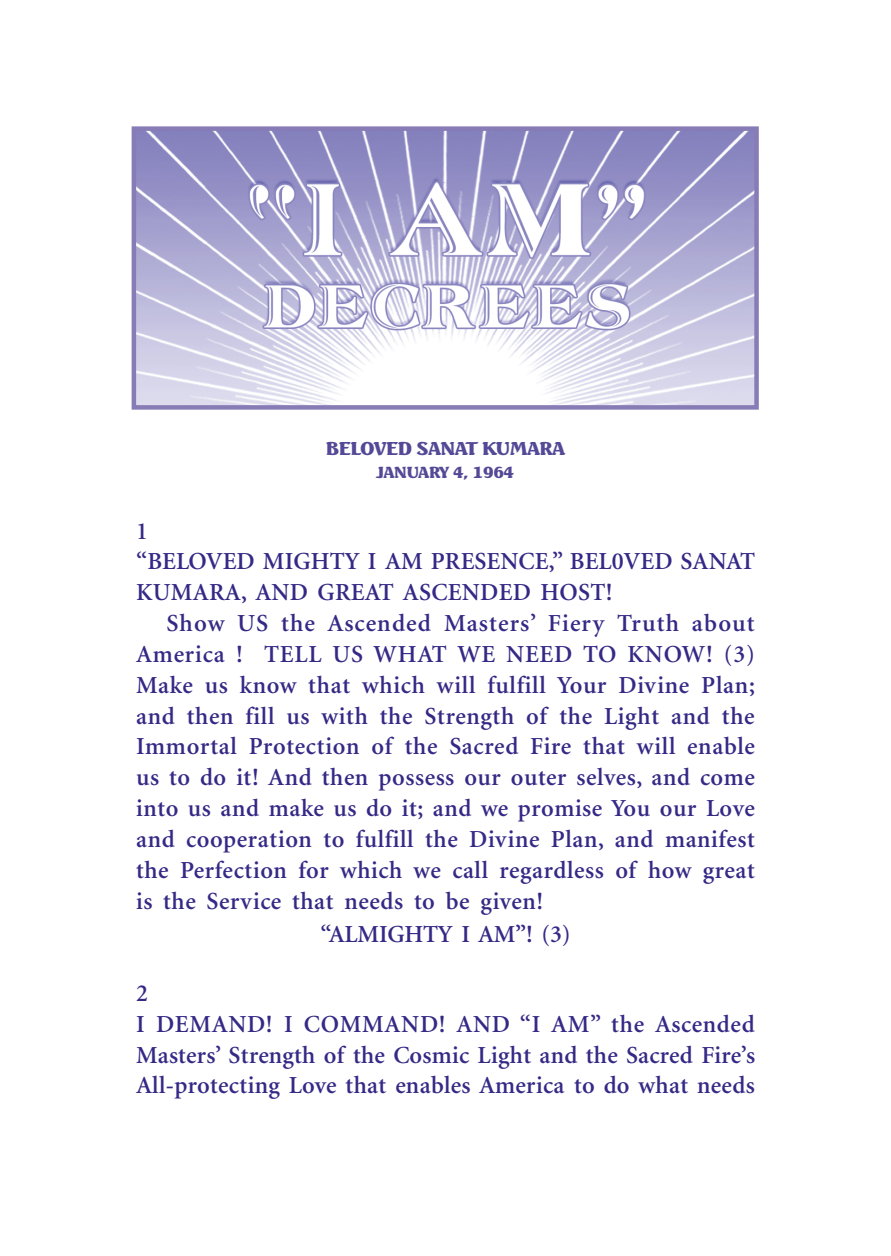
<style>
.page{position:relative;width:891px;height:1256px;background:#fff}
.page>*{position:absolute;margin:0;border:0;box-sizing:border-box;transform-origin:0 0}
._03__BODY__looser{font:600 24.53px/30.8px "Minion";letter-spacing:.02em;color:#352986;text-align:justify}
._03__BODY____10_9_13{font:600 24.53px/30.8px "Minion";letter-spacing:.01em;color:#352986}
._03_DECREE_AlmightyI{font:600 24.53px "Minion";letter-spacing:-.01em;color:#352986}
._03_DECREE___10_9_12{font:600 24.53px "Minion";color:#352986}
._03_DECREEnamehd_sgu{font:800 18px "Seagull BT";letter-spacing:-.045em;color:#544996;scale:1.2 1}
._03_DECREEsubhd_sgul{font:800 15.53px "Seagull BT";letter-spacing:-.045em;color:#544996;scale:1.2 1}
</style>
<div class="page">
<img style="left:137px;top:131px;width:617px;height:273px">
<div style="left:132px;top:126px;width:627px;height:283px;border:4px solid #877cb5"></div>
<p class="_03_DECREEnamehd_sgu" style="left:326px;top:437px;width:201px">BELOVED SANAT KUMARA</p>
<p class="_03_DECREEsubhd_sgul" style="left:377px;top:462px;width:116px">JANUARY 4, 1964</p>
<p class="_03_DECREE___10_9_12" style="left:136px;top:518px;width:13px">1</p>
<p class="_03__BODY____10_9_13" style="left:136px;top:547px;width:620px">“BELOVED MIGHTY I AM PRESENCE,” BEL0VED SANAT<br>KUMARA, AND GREAT ASCENDED HOST!</p>
<p class="_03__BODY__looser" style="left:136px;top:608px;width:620px;text-indent:30px">Show US the Ascended Masters’ Fiery Truth about America ! TELL US WHAT WE NEED TO KNOW! (3)<br>Make us know that which will fulfill Your Divine Plan; and then fill us with the Strength of the Light and the Immortal Protection of the Sacred Fire that will enable us to do it! And then possess our outer selves, and come into us and make us do it; and we promise You our Love and cooperation to fulfill the Divine Plan, and manifest the Perfection for which we call regardless of how great is the Service that needs to be given!</p>
<p class="_03_DECREE_AlmightyI" style="left:320px;top:922px;width:252px">“ALMIGHTY I AM”! (3)</p>
<p class="_03_DECREE___10_9_12" style="left:136px;top:980px;width:13px">2</p>
<p class="_03__BODY____10_9_13" style="left:136px;top:1009px;width:621px;text-align:justify">I DEMAND! I COMMAND! AND “I AM” the Ascended Masters’ Strength of the Cosmic Light and the Sacred Fire’s All-protecting Love that enables America to do what needs</p>
</div>
